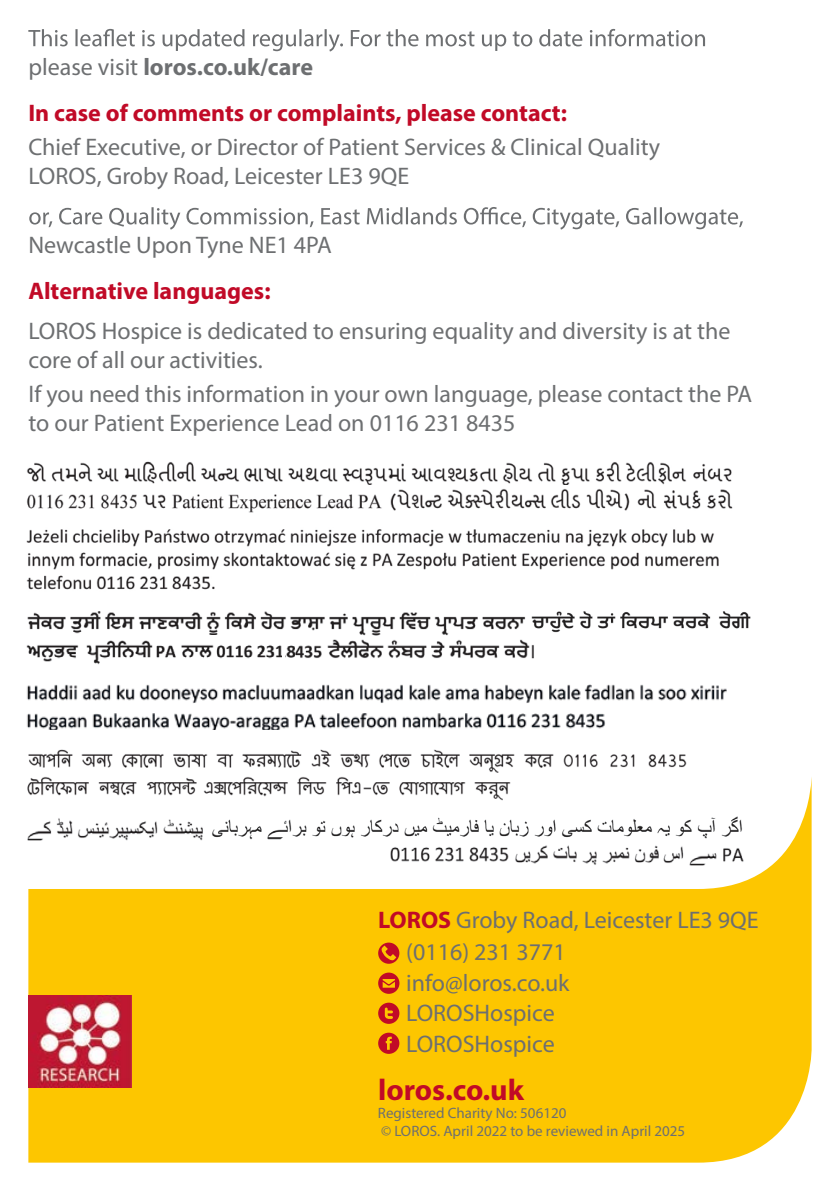
<style>
.page{position:relative;width:840px;height:1191px;background:#fff}
.page>*{position:absolute;margin:0;border:0;box-sizing:border-box;transform-origin:0 0}
.t1{font:700 30px "Myriad Pro";color:#c10a27}
.t2{font:24px/30.8px "Myriad Pro";color:#6d6f71}
.t3{font:700 24px/45.8px "Myriad Pro";color:#c10a27}
.t4{font:15px/18px "Myriad Pro";color:#6d6f71}
.s1{font-weight:400;color:#6d6f71}
.s2{color:#6d6f71}
.s3{font-weight:700;color:#c10a27}
</style>
<div class="page">
<svg style="left:28px;top:29px;width:676px;height:22px"></svg>
<svg style="left:29px;top:207px;width:713px;height:23px"></svg>
<img style="left:27px;top:684px;width:700px;height:46px">
<img style="left:28px;top:749px;width:659px;height:24px">
<img style="left:27px;top:461px;width:660px;height:24px">
<img style="left:27px;top:489px;width:630px;height:24px">
<img style="left:664px;top:489px;width:69px;height:20px">
<img style="left:693px;top:463px;width:39px;height:19px">
<img style="left:26px;top:529px;width:693px;height:61px">
<img style="left:27px;top:611px;width:724px;height:24px">
<img style="left:26px;top:640px;width:256px;height:25px">
<img style="left:286px;top:635px;width:248px;height:24px">
<svg style="left:28px;top:776px;width:783px;height:386px;fill:#fdc600"></svg>
<img style="left:29px;top:995px;width:103px;height:92px">
<svg style="left:378px;top:1032px;width:21px;height:21px"></svg>
<svg style="left:378px;top:972px;width:21px;height:21px"></svg>
<svg style="left:378px;top:942px;width:21px;height:21px"></svg>
<svg style="left:378px;top:1002px;width:21px;height:21px"></svg>
<p class="t3" style="left:28px;top:43px;width:540px"><span class="s1">please visit</span> <span class="s2">loros.co.uk/care<br></span>In case of comments or complaints, please contact:</p>
<p class="t2" style="left:28px;top:132px;width:633px;line-height:28.8px">Chief Executive, or Director of Patient Services &amp; Clinical Quality<br>LOROS, Groby Road, Leicester LE3 9QE</p>
<p class="t2" style="left:28px;top:229px;width:305px">Newcastle Upon Tyne NE1 4PA</p>
<p class="t3" style="left:28px;top:267px;width:243px">Alternative languages:</p>
<p class="t2" style="left:28px;top:316px;width:703px;line-height:28.8px">LOROS Hospice is dedicated to ensuring equality and diversity is at the core of all our activities.</p>
<p class="t2" style="left:28px;top:379px;width:724px;line-height:28.8px">If you need this information in your own language, please contact the PA to our Patient Experience Lead on 0116 231 8435</p>
<p class="t2" style="left:406px;top:904px;width:354px;text-indent:-28px"><span class="s3">LOROS</span> Groby Road, Leicester LE3 9QE (0116) 231 3771<br>info@loros.co.uk<br>LOROSHospice<br>LOROSHospice</p>
<p class="t1" style="left:378px;top:1070px;width:147px">loros.co.uk</p>
<p class="t4" style="left:378px;top:1103px;width:309px">Registered Charity No: 506120<br>© LOROS. April 2022 to be reviewed in April 2025</p>
</div>
